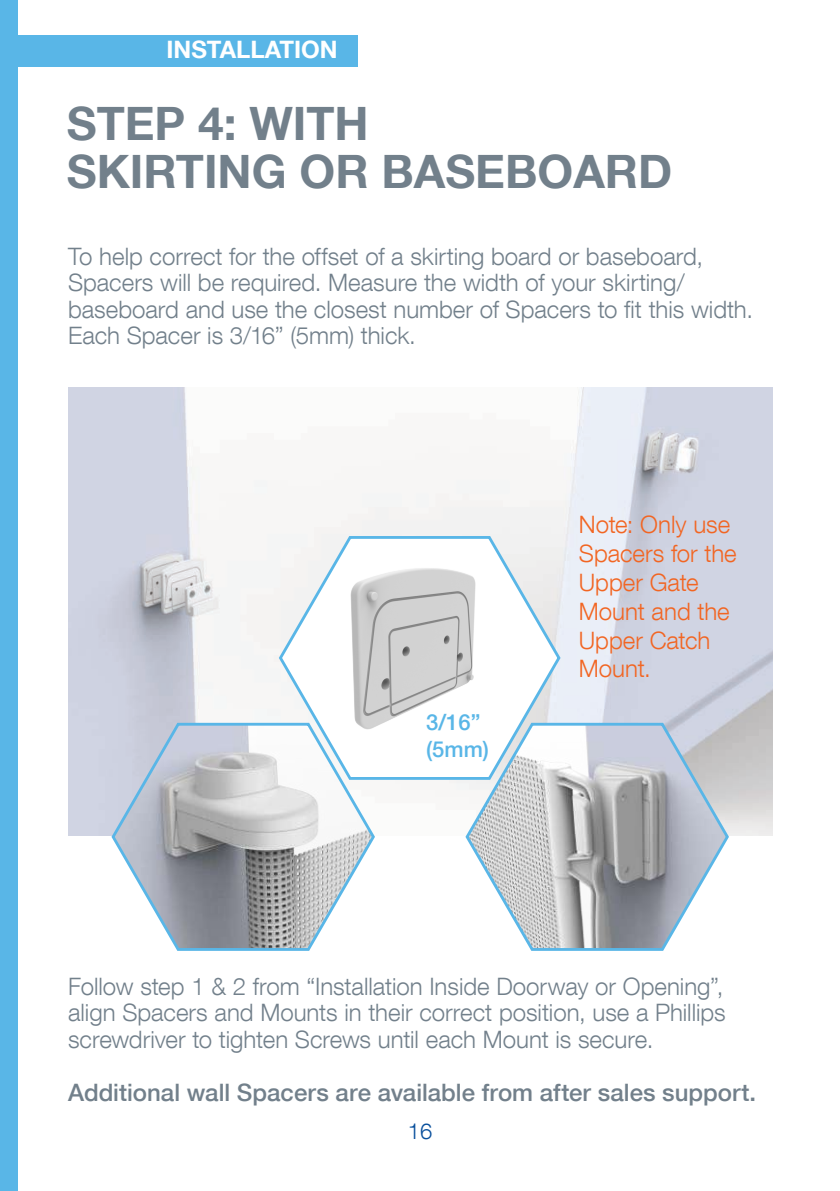
<style>
.page{position:relative;width:840px;height:1191px;background:#fff}
.page>*{position:absolute;margin:0;border:0;box-sizing:border-box;transform-origin:0 0}
.t1{font:700 46px/48px "Helvetica Neue LT Com";color:#72808b}
.t2{font:300 24px/26.4px "Helvetica Neue LT Com";color:#72808b}
.t3{font:300 24px/28.8px "Helvetica Neue LT Com";color:#f26522}
.t4{font:500 24px "Helvetica Neue LT Com";color:#72808b}
.t5{font:700 24px "Helvetica Neue LT Com";color:#fff}
.t6{font:500 22px/26.4px "Helvetica Neue LT Com";color:#59b6e7}
.t7{font:300 22px "Helvetica Neue LT Com";color:#084f9c}
</style>
<div class="page">
<div style="left:0;top:0;width:17px;height:1191px;background:#59b6e7"></div>
<img style="left:68px;top:387px;width:703px;height:448px">
<svg style="left:277px;top:533px;width:285px;height:248px"></svg>
<img style="left:258px;top:538px;width:305px;height:207px">
<svg style="left:110px;top:720px;width:266px;height:231px"></svg>
<svg style="left:463px;top:720px;width:267px;height:231px"></svg>
<div style="left:17px;top:35px;width:340px;height:31px;background:#59b6e7"></div>
<p class="t5" style="left:166px;top:35px;width:173px">INSTALLATION</p>
<h1 class="t1" style="left:67px;top:98px;width:606px">STEP 4: WITH<br>SKIRTING OR BASEBOARD</h1>
<p class="t2" style="left:68px;top:243px;width:686px">To help correct for the offset of a skirting board or baseboard, Spacers will be required. Measure the width of your skirting/ baseboard and use the closest number of Spacers to fit this width.<br>Each Spacer is 3/16” (5mm) thick.</p>
<p class="t6" style="left:426px;top:709px;width:64px">3/16” (5mm)</p>
<p class="t3" style="left:578px;top:510px;width:159px">Note: Only use<br>Spacers for the<br>Upper Gate<br>Mount and the<br>Upper Catch<br>Mount.</p>
<p class="t2" style="left:68px;top:972px;width:658px;text-align:justify">Follow step 1 &amp; 2 from “Installation Inside Doorway or Opening”, align Spacers and Mounts in their correct position, use a Phillips screwdriver to tighten Screws until each Mount is secure.</p>
<p class="t4" style="left:68px;top:1077px;width:689px">Additional wall Spacers are available from after sales support.</p>
<p class="t7" style="left:408px;top:1117px;width:26px">16</p>
</div>
